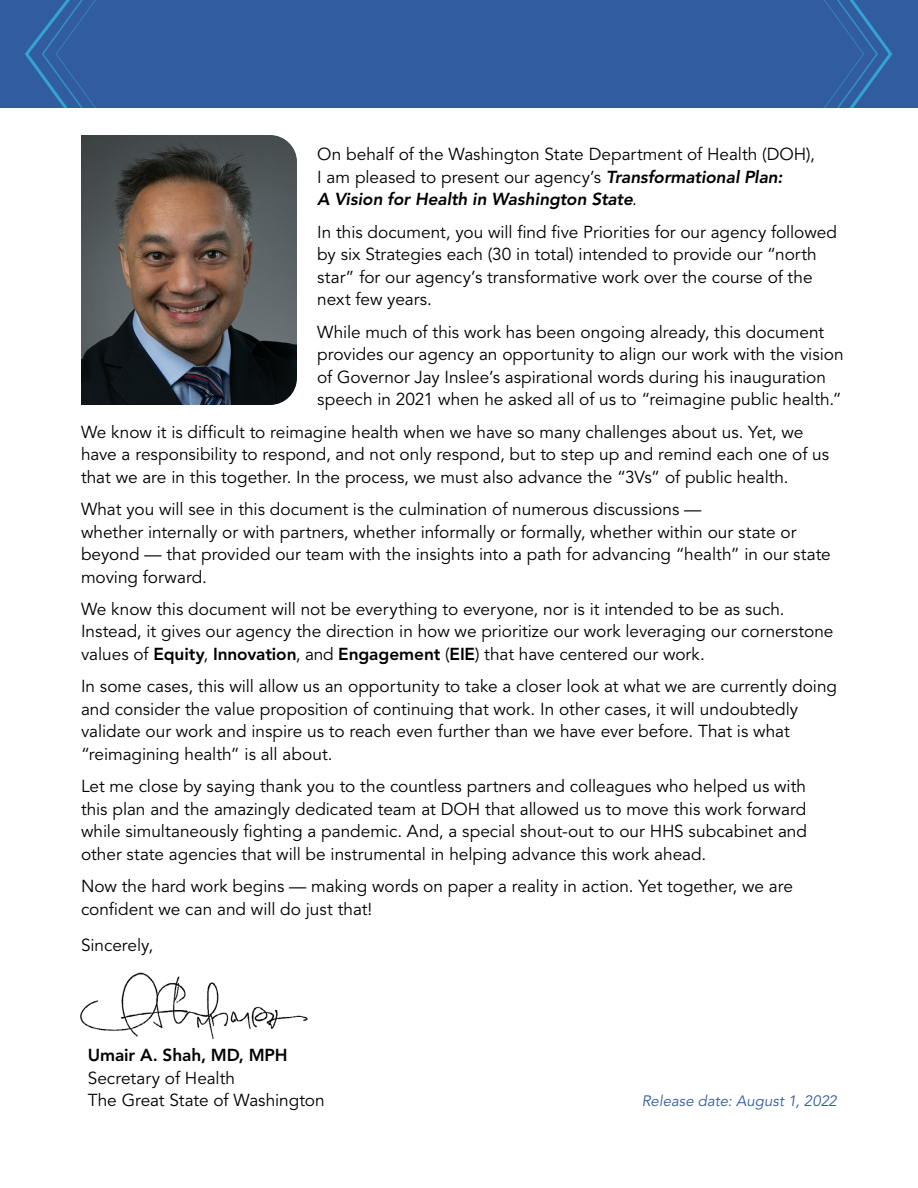
<style>
.page{position:relative;width:918px;height:1188px;background:#fff}
.page>*{position:absolute;margin:0;border:0;box-sizing:border-box;transform-origin:0 0}
.Body_page1{font:17.25px/22.5px "Avenir LT Std";color:#000}
.Body_page1-2{font:800 17.25px "Avenir LT Std";letter-spacing:-.005em;color:#000}
.Body_page1-3{font:italic 15px "Avenir LT Std";letter-spacing:.005em;color:#315d9e}
.s1{font-weight:800;font-style:italic}
.s2{font-weight:800}
</style>
<div class="page">
<img style="left:80px;top:972px;width:228px;height:67px">
<div style="left:0;top:0;width:918px;height:108px;background:#315d9e"></div>
<svg style="left:824px;top:0;width:68px;height:108px"></svg>
<svg style="left:25px;top:0;width:71px;height:108px"></svg>
<img style="left:81px;top:135px;width:216px;height:270px">
<p class="Body_page1" style="left:317px;top:143px;width:499px">On behalf of the Washington State Department of Health (DOH),<br>I am pleased to present our agency’s <span class="s1">Transformational Plan:<br>A Vision for Health in Washington State</span>.</p>
<p class="Body_page1" style="left:317px;top:221px;width:521px">In this document, you will find five Priorities for our agency followed by six Strategies each (30 in total) intended to provide our “north star” for our agency’s transformative work over the course of the next few years.</p>
<p class="Body_page1" style="left:317px;top:321px;width:528px">While much of this work has been ongoing already, this document provides our agency an opportunity to align our work with the vision of Governor Jay Inslee’s aspirational words during his inauguration speech in 2021 when he asked all of us to “reimagine public health.”</p>
<p class="Body_page1" style="left:81px;top:421px;width:750px">We know it is difficult to reimagine health when we have so many challenges about us. Yet, we have a responsibility to respond, and not only respond, but to step up and remind each one of us that we are in this together. In the process, we must also advance the “3Vs” of public health.</p>
<p class="Body_page1" style="left:81px;top:498px;width:751px">What you will see in this document is the culmination of numerous discussions —<br>whether internally or with partners, whether informally or formally, whether within our state or beyond — that provided our team with the insights into a path for advancing “health” in our state moving forward.</p>
<p class="Body_page1" style="left:81px;top:598px;width:754px">We know this document will not be everything to everyone, nor is it intended to be as such.<br>Instead, it gives our agency the direction in how we prioritize our work leveraging our cornerstone values of <span class="s2">Equity</span>, <span class="s2">Innovation</span>, and <span class="s2">Engagement</span> (<span class="s2">EIE</span>) that have centered our work.</p>
<p class="Body_page1" style="left:81px;top:676px;width:758px">In some cases, this will allow us an opportunity to take a closer look at what we are currently doing and consider the value proposition of continuing that work. In other cases, it will undoubtedly validate our work and inspire us to reach even further than we have ever before. That is what “reimagining health” is all about.</p>
<p class="Body_page1" style="left:81px;top:776px;width:728px;text-align:justify">Let me close by saying thank you to the countless partners and colleagues who helped us with this plan and the amazingly dedicated team at DOH that allowed us to move this work forward while simultaneously fighting a pandemic. And, a special shout-out to our HHS subcabinet and other state agencies that will be instrumental in helping advance this work ahead.</p>
<p class="Body_page1" style="left:81px;top:876px;width:713px">Now the hard work begins — making words on paper a reality in action. Yet together, we are confident we can and will do just that!</p>
<p class="Body_page1" style="left:81px;top:934px;width:74px">Sincerely,</p>
<p class="Body_page1-2" style="left:88px;top:1045px;width:201px">Umair A. Shah, MD, MPH</p>
<p class="Body_page1" style="left:88px;top:1067px;width:149px">Secretary of Health</p>
<p class="Body_page1" style="left:88px;top:1089px;width:239px">The Great State of Washington</p>
<p class="Body_page1-3" style="left:642px;top:1092px;width:197px">Release date: August 1, 2022</p>
</div>
